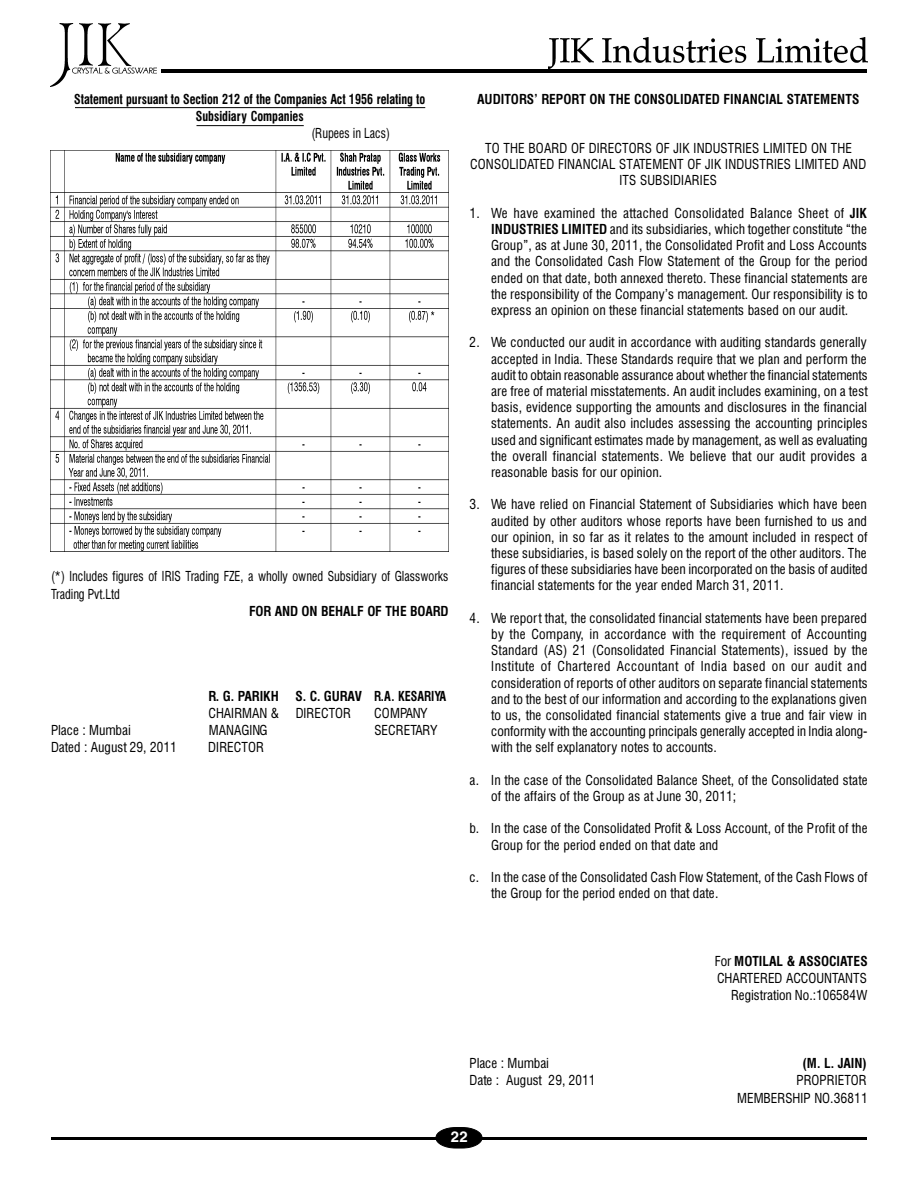
<style>
.page{position:relative;width:918px;height:1188px;background:#fff}
.page>*{position:absolute;margin:0;border:0;box-sizing:border-box;transform-origin:0 0}
.t1{font:700 15px "Helvetica";color:#fff}
.t2{font:13.5px/16.2px "TT373 CBO00";letter-spacing:.01em;color:#000;text-align:justify}
.t3{font:13.5px "TT373 C9 O00";color:#000}
.t4{font:13.5px/17.2px "TT373 CBO00";letter-spacing:.01em;color:#000;scale:.9 1}
.t5{font:13.5px/16.5px "TT373 C9 O00";color:#000;text-align:center;scale:.9 1}
.s1{font-family:"TT373 C9 O00"}
.s2{font-family:"TT373 CBO00"}
</style>
<div class="page">
<hr style="left:162px;top:70px;width:705px;height:3px;background:#000">
<hr style="left:51px;top:1137px;width:816px;height:3px;background:#000">
<svg style="left:435px;top:1127px;width:48px;height:22px"></svg>
<img style="left:51px;top:24px;width:106px;height:62px">
<img style="left:549px;top:38px;width:319px;height:30px">
<hr style="left:75px;top:107px;width:350px;height:1px;background:#000">
<hr style="left:196px;top:125px;width:108px;height:1px;background:#000">
<img style="left:51px;top:150px;width:397px;height:401px">
<p class="t5" style="left:74px;top:92px;width:391px">Statement pursuant to Section 212 of the Companies Act 1956 relating to<br>Subsidiary Companies</p>
<p class="t4" style="left:311px;top:126px;width:89px">(Rupees in Lacs)</p>
<p class="t4" style="left:51px;top:569px;width:443px">(*) Includes figures of IRIS Trading FZE, a wholly owned Subsidiary of Glassworks<br>Trading Pvt.Ltd</p>
<p class="t3" style="left:249px;top:606px;width:201px">FOR AND ON BEHALF OF THE BOARD</p>
<p class="t3" style="left:209px;top:691px;width:239px">R. G. PARIKH S. C. GURAV R.A. KESARIYA</p>
<p class="t2" style="left:208px;top:706px;width:144px">CHAIRMAN &amp; DIRECTOR</p>
<p class="t2" style="left:374px;top:706px;width:55px">COMPANY</p>
<p class="t2" style="left:51px;top:723px;width:81px">Place : Mumbai</p>
<p class="t2" style="left:209px;top:723px;width:60px">MANAGING</p>
<p class="t2" style="left:374px;top:723px;width:64px">SECRETARY</p>
<p class="t2" style="left:51px;top:740px;width:127px">Dated : August 29, 2011</p>
<p class="t2" style="left:208px;top:740px;width:57px">DIRECTOR</p>
<p class="t3" style="left:477px;top:94px;width:384px">AUDITORS’ REPORT ON THE CONSOLIDATED FINANCIAL STATEMENTS</p>
<p class="t2" style="left:470px;top:141px;width:398px;text-align:center">TO THE BOARD OF DIRECTORS OF JIK INDUSTRIES LIMITED ON THE<br>CONSOLIDATED FINANCIAL STATEMENT OF JIK INDUSTRIES LIMITED AND<br>ITS SUBSIDIARIES</p>
<p class="t2" style="left:491px;top:206px;width:378px;text-indent:-22px">1. We have examined the attached Consolidated Balance Sheet of <span class="s1">JIK INDUSTRIES LIMITED</span> and its subsidiaries, which together constitute “the Group”, as at June 30, 2011, the Consolidated Profit and Loss Accounts and the Consolidated Cash Flow Statement of the Group for the period ended on that date, both annexed thereto. These financial statements are the responsibility of the Company’s management. Our responsibility is to express an opinion on these financial statements based on our audit.</p>
<p class="t2" style="left:491px;top:335px;width:378px;text-indent:-22px">2. We conducted our audit in accordance with auditing standards generally accepted in India. These Standards require that we plan and perform the audit to obtain reasonable assurance about whether the financial statements are free of material misstatements. An audit includes examining, on a test basis, evidence supporting the amounts and disclosures in the financial statements. An audit also includes assessing the accounting principles used and significant estimates made by management, as well as evaluating the overall financial statements. We believe that our audit provides a reasonable basis for our opinion.</p>
<p class="t2" style="left:491px;top:497px;width:378px;text-indent:-22px">3. We have relied on Financial Statement of Subsidiaries which have been audited by other auditors whose reports have been furnished to us and our opinion, in so far as it relates to the amount included in respect of these subsidiaries, is based solely on the report of the other auditors. The figures of these subsidiaries have been incorporated on the basis of audited financial statements for the year ended March 31, 2011.</p>
<p class="t2" style="left:491px;top:611px;width:378px;text-indent:-22px">4. We report that, the consolidated financial statements have been prepared by the Company, in accordance with the requirement of Accounting Standard (AS) 21 (Consolidated Financial Statements), issued by the Institute of Chartered Accountant of India based on our audit and consideration of reports of other auditors on separate financial statements and to the best of our information and according to the explanations given to us, the consolidated financial statements give a true and fair view in conformity with the accounting principals generally accepted in India along&shy;with the self explanatory notes to accounts.</p>
<p class="t2" style="left:491px;top:772px;width:378px;text-indent:-22px">a. In the case of the Consolidated Balance Sheet, of the Consolidated state of the affairs of the Group as at June 30, 2011;</p>
<p class="t2" style="left:491px;top:821px;width:378px;text-indent:-22px">b. In the case of the Consolidated Profit &amp; Loss Account, of the Profit of the<br>Group for the period ended on that date and</p>
<p class="t2" style="left:491px;top:870px;width:378px;text-indent:-22px">c. In the case of the Consolidated Cash Flow Statement, of the Cash Flows of the Group for the period ended on that date.</p>
<p class="t3" style="left:715px;top:956px;width:154px"><span class="s2">For</span> MOTILAL &amp; ASSOCIATES</p>
<p class="t2" style="left:717px;top:971px;width:152px;text-align:right">CHARTERED ACCOUNTANTS<br>Registration No.:106584W</p>
<p class="t2" style="left:470px;top:1056px;width:81px">Place : Mumbai</p>
<p class="t3" style="left:803px;top:1058px;width:66px">(M. L. JAIN)</p>
<p class="t2" style="left:470px;top:1073px;width:127px">Date : August 29, 2011</p>
<p class="t2" style="left:737px;top:1073px;width:132px;line-height:17.2px;text-align:right">PROPRIETOR<br>MEMBERSHIP NO.36811</p>
<p class="t1" style="left:451px;top:1131px;width:19px">22</p>
</div>
